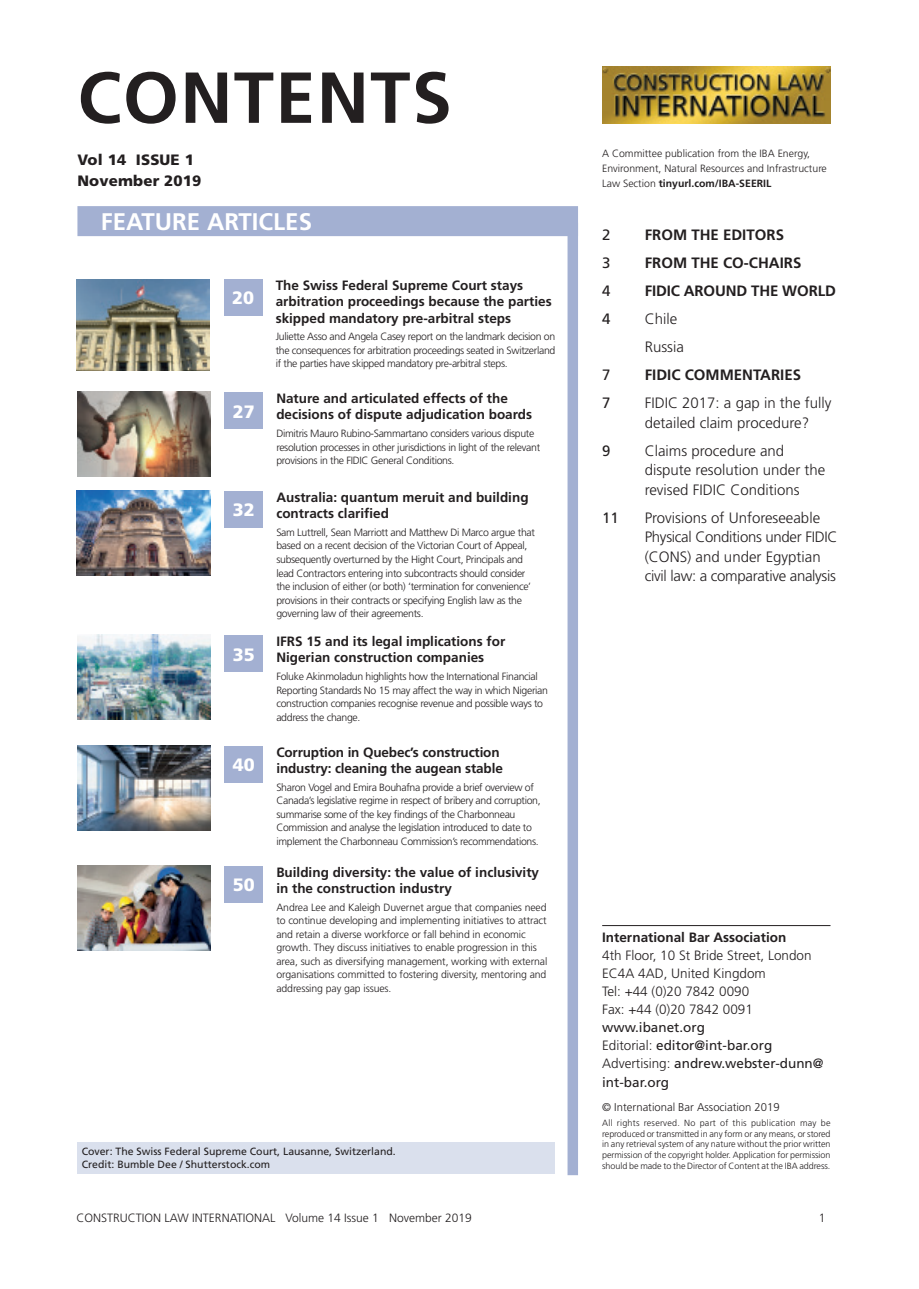
<style>
.page{position:relative;width:919px;height:1289px;background:#fff}
.page>*{position:absolute;margin:0;border:0;box-sizing:border-box;transform-origin:0 0}
.t1{font:700 72px "Frutiger";letter-spacing:.02em;color:#231f20}
.t2{font:700 24px "Frutiger";color:#fff}
.t3{font:900 17.85px "Frutiger";color:#fff}
.t4{font:300 15px/19.5px "Frutiger";color:#231f20}
.t5{font:300 15px/19.5px "Frutiger";letter-spacing:-.02em;color:#231f20}
.t6{font:700 15px "Frutiger";color:#231f20}
.t7{font:900 15px "Frutiger";letter-spacing:.01em;color:#231f20}
.t8{font:15px "Frutiger";color:#231f20}
.t9{font:700 13.5px/16.5px "Frutiger";color:#231f20}
.t10{font:300 13.5px/18px "Frutiger";color:#231f20}
.t11{font:13.5px/18px "Frutiger";color:#231f20}
.t12{font:300 12px "Frutiger";color:#231f20}
.t13{font:300 11.25px "Frutiger";color:#231f20}
.t14{font:300 10.5px/13.5px "Frutiger";letter-spacing:-.03em;color:#231f20}
.t15{font:300 10.5px/13.5px "Frutiger";letter-spacing:-.01em;color:#231f20}
.t16{font:10.5px "Frutiger";color:#231f20}
.t17{font:300 10.5px/15px "Frutiger";color:#231f20}
.t18{font:700 10.5px "Frutiger";color:#231f20}
.t19{font:300 9px/10.8px "Frutiger";letter-spacing:-.005em;color:#231f20;text-align:justify}
.s1{font-weight:300}
</style>
<div class="page">
<img style="left:602px;top:66px;width:228px;height:58px">
<hr style="left:602px;top:925px;width:228px;height:1px;background:#231f20">
<div style="left:77px;top:206px;width:501px;height:30px;background:#a3b0d2"></div>
<div style="left:567px;top:223px;width:11px;height:952px;background:#a3b0d2"></div>
<div style="left:77px;top:1142px;width:478px;height:32px;background:#dae0ed"></div>
<div style="left:224px;top:279px;width:39px;height:36px;background:#a3b0d2"></div>
<div style="left:224px;top:392px;width:39px;height:37px;background:#a3b0d2"></div>
<div style="left:224px;top:491px;width:39px;height:36px;background:#a3b0d2"></div>
<div style="left:224px;top:635px;width:39px;height:37px;background:#a3b0d2"></div>
<div style="left:224px;top:746px;width:39px;height:36px;background:#a3b0d2"></div>
<div style="left:224px;top:866px;width:39px;height:36px;background:#a3b0d2"></div>
<img style="left:77px;top:279px;width:132px;height:92px">
<img style="left:77px;top:391px;width:133px;height:85px">
<img style="left:77px;top:490px;width:133px;height:85px">
<img style="left:77px;top:634px;width:133px;height:85px">
<img style="left:77px;top:745px;width:133px;height:85px">
<img style="left:77px;top:865px;width:134px;height:85px">
<p class="t1" style="left:77px;top:55px;width:376px">CONTENTS</p>
<p class="t7" style="left:77px;top:150px;width:118px">Vol 14 ISSUE 1</p>
<p class="t7" style="left:77px;top:171px;width:125px">November 2019</p>
<p class="t2" style="left:101px;top:207px;width:213px">FEATURE ARTICLES</p>
<p class="t3" style="left:232px;top:287px;width:23px">20</p>
<p class="t3" style="left:233px;top:400px;width:23px">27</p>
<p class="t3" style="left:233px;top:499px;width:23px">32</p>
<p class="t3" style="left:233px;top:643px;width:23px">35</p>
<p class="t3" style="left:233px;top:754px;width:23px">40</p>
<p class="t3" style="left:233px;top:874px;width:23px">50</p>
<p class="t9" style="left:276px;top:276px;width:277px">The Swiss Federal Supreme Court stays arbitration proceedings because the parties skipped mandatory pre-arbitral steps</p>
<p class="t14" style="left:276px;top:330px;width:281px;text-align:justify">Juliette Asso and Angela Casey report on the landmark decision on the consequences for arbitration proceedings seated in Switzerland if the parties have skipped mandatory pre-arbitral steps.</p>
<p class="t9" style="left:276px;top:390px;width:257px">Nature and articulated effects of the decisions of dispute adjudication boards</p>
<p class="t14" style="left:276px;top:427px;width:265px">Dimitris Mauro Rubino-Sammartano considers various dispute resolution processes in other jurisdictions in light of the relevant provisions in the FIDIC General Conditions.</p>
<p class="t9" style="left:276px;top:488px;width:254px">Australia: quantum meruit and building contracts clarified</p>
<p class="t14" style="left:276px;top:525px;width:260px">Sam Luttrell, Sean Marriott and Matthew Di Marco argue that based on a recent decision of the Victorian Court of Appeal, subsequently overturned by the Hight Court, Principals and lead Contractors entering into subcontracts should consider the inclusion of either (or both) ‘termination for convenience’ provisions in their contracts or specifying English law as the governing law of their agreements.</p>
<p class="t9" style="left:276px;top:633px;width:230px">IFRS 15 and its legal implications for<br>Nigerian construction companies</p>
<p class="t14" style="left:276px;top:670px;width:273px">Foluke Akinmoladun highlights how the International Financial Reporting Standards No 15 may affect the way in which Nigerian construction companies recognise revenue and possible ways to address the change.</p>
<p class="t9" style="left:276px;top:743px;width:228px">Corruption in Quebec’s construction industry: cleaning the augean stable</p>
<p class="t14" style="left:276px;top:780px;width:266px">Sharon Vogel and Emira Bouhafna provide a brief overview of Canada’s legislative regime in respect of bribery and corruption, summarise some of the key findings of the Charbonneau Commission and analyse the legislation introduced to date to implement the Charbonneau Commission’s recommendations.</p>
<p class="t9" style="left:276px;top:863px;width:264px">Building diversity: the value of inclusivity in the construction industry</p>
<p class="t15" style="left:276px;top:900px;width:272px">Andrea Lee and Kaleigh Duvernet argue that companies need to continue developing and implementing initiatives to attract and retain a diverse workforce or fall behind in economic growth. They discuss initiatives to enable progression in this area, such as diversifying management, working with external organisations committed to fostering diversity, mentoring and addressing pay gap issues.</p>
<p class="t16" style="left:82px;top:1144px;width:315px">Cover: The Swiss Federal Supreme Court, Lausanne, Switzerland.</p>
<p class="t16" style="left:82px;top:1158px;width:190px">Credit: Bumble Dee / Shutterstock.com</p>
<p class="t17" style="left:602px;top:146px;width:226px">A Committee publication from the IBA Energy,<br>Environment, Natural Resources and Infrastructure</p>
<p class="t18" style="left:602px;top:177px;width:171px"><span class="s1">Law Section</span> tinyurl.com/IBA-SEERIL</p>
<p class="t8" style="left:602px;top:226px;width:10px">2</p>
<p class="t6" style="left:644px;top:226px;width:141px">FROM THE EDITORS</p>
<p class="t8" style="left:602px;top:254px;width:10px">3</p>
<p class="t6" style="left:644px;top:254px;width:158px">FROM THE CO-CHAIRS</p>
<p class="t8" style="left:602px;top:282px;width:10px">4</p>
<p class="t6" style="left:644px;top:282px;width:193px">FIDIC AROUND THE WORLD</p>
<p class="t8" style="left:602px;top:310px;width:10px">4</p>
<p class="t4" style="left:644px;top:309px;width:34px">Chile</p>
<p class="t4" style="left:644px;top:337px;width:41px">Russia</p>
<p class="t8" style="left:602px;top:366px;width:10px">7</p>
<p class="t6" style="left:644px;top:366px;width:158px">FIDIC COMMENTARIES</p>
<p class="t8" style="left:602px;top:394px;width:10px">7</p>
<p class="t4" style="left:644px;top:393px;width:188px">FIDIC 2017: a gap in the fully detailed claim procedure?</p>
<p class="t8" style="left:602px;top:441px;width:10px">9</p>
<p class="t4" style="left:644px;top:440px;width:182px">Claims procedure and dispute resolution under the revised FIDIC Conditions</p>
<p class="t8" style="left:602px;top:508px;width:18px">11</p>
<p class="t5" style="left:644px;top:507px;width:194px">Provisions of Unforeseeable<br>Physical Conditions under FIDIC (CONS) and under Egyptian civil law: a comparative analysis</p>
<p class="t9" style="left:602px;top:929px;width:186px">International Bar Association</p>
<p class="t10" style="left:602px;top:946px;width:211px">4th Floor, 10 St Bride Street, London<br>EC4A 4AD, United Kingdom</p>
<p class="t10" style="left:602px;top:982px;width:148px">Tel: +44 (0)20 7842 0090</p>
<p class="t10" style="left:602px;top:1000px;width:152px">Fax: +44 (0)20 7842 0091</p>
<p class="t11" style="left:602px;top:1018px;width:104px">www.ibanet.org</p>
<p class="t11" style="left:602px;top:1036px;width:172px"><span class="s1">Editorial:</span> editor@int-bar.org</p>
<p class="t11" style="left:602px;top:1054px;width:223px"><span class="s1">Advertising:</span> andrew.webster-dunn@ int-bar.org</p>
<p class="t13" style="left:602px;top:1100px;width:179px">© International Bar Association 2019</p>
<p class="t19" style="left:602px;top:1117px;width:230px">All rights reserved. No part of this publication may be reproduced or transmitted in any form or any means, or stored in any retrieval system of any nature without the prior written permission of the copyright holder. Application for permission should be made to the Director of Content at the IBA address.</p>
<p class="t12" style="left:77px;top:1210px;width:396px">CONSTRUCTION LAW INTERNATIONAL Volume 14 Issue 1 November 2019</p>
<p class="t12" style="left:818px;top:1210px;width:8px">1</p>
</div>
